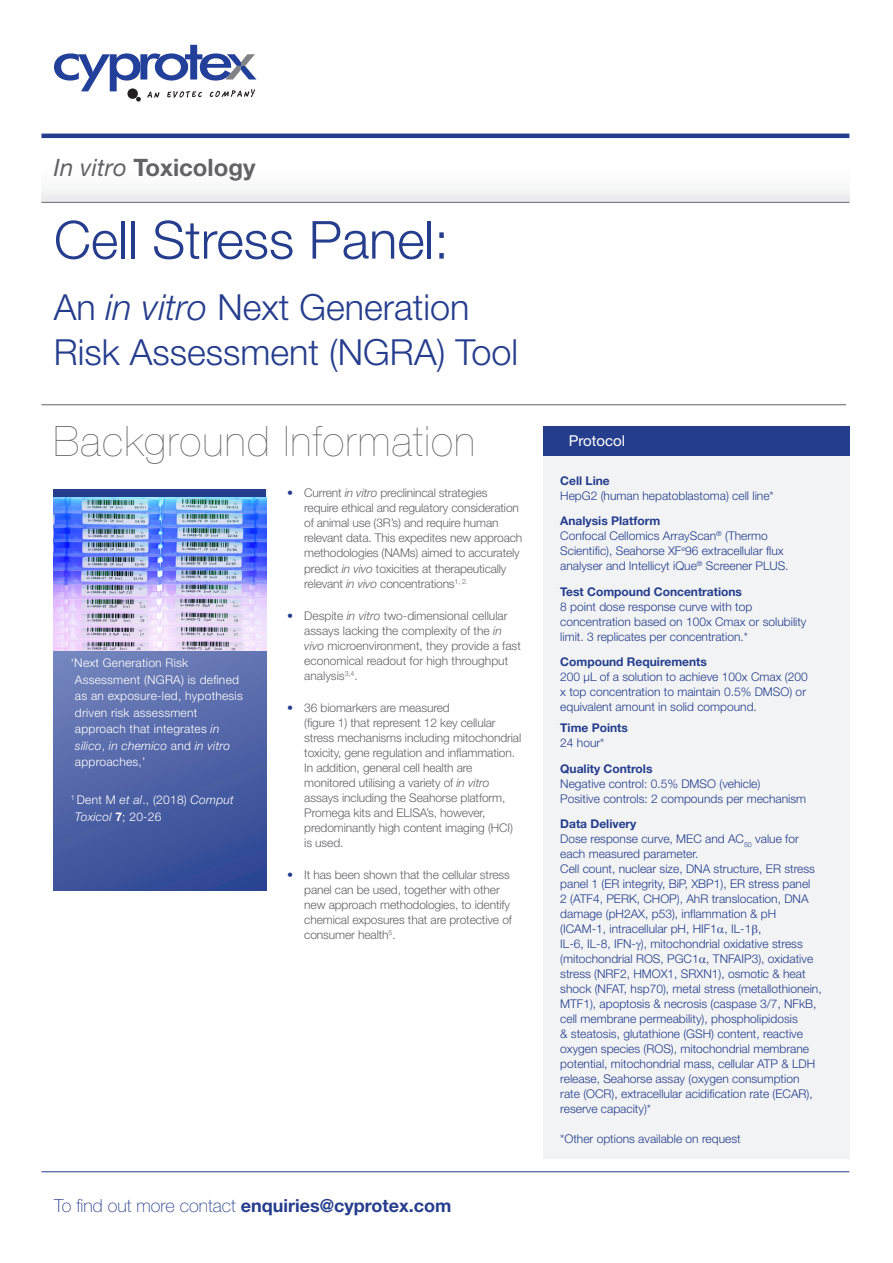
<style>
.page{position:relative;width:893px;height:1263px;background:#fff}
.page>*{position:absolute;margin:0;border:0;box-sizing:border-box;transform-origin:0 0}
.t1{font:300 52.5px "Helvetica Neue LT Std";color:#253d8d}
.t2{font:200 42px "Helvetica Neue LT Pro";letter-spacing:.03em;color:#636366}
.t3{font:300 36px "Helvetica Neue LT Std";color:#253d8d}
.t4{font:700 24px "Helvetica Neue LT Pro";color:#636366}
.t5{font:700 18px "Helvetica Neue LT Std";color:#253d8d}
.t6{font:15px "Helvetica Neue LT Pro";color:#fff}
.t7{font:300 12px/15px "Helvetica Neue LT Std";color:#253d8d}
.t8{font:300 12px/15px "Helvetica Neue LT Std";letter-spacing:-.01em;color:#636366}
.t9{font:300 12px/16.5px "Helvetica Neue LT Std";letter-spacing:.02em;color:#fff}
.t10{font:700 12px "Helvetica Neue LT Std";color:#253d8d}
.s1{font-family:"Helvetica Neue LT Std";font-weight:400;font-style:italic}
.s2{font-style:italic}
.s3{color:#253d8d}
.s4{font-weight:700}
.s5{font-weight:100}
</style>
<div class="page">
<svg style="left:41px;top:133px;width:808px;height:69px"></svg>
<svg style="left:54px;top:45px;width:202px;height:57px"></svg>
<hr style="left:41px;top:1171px;width:808px;height:1px;background:#253d8d">
<hr style="left:41px;top:202px;width:808px;height:1px;background:#636366">
<hr style="left:41px;top:134px;width:808px;height:4px;background:#253d8d">
<hr style="left:41px;top:404px;width:805px;height:1px;background:#636366">
<div style="left:543px;top:455px;width:306px;height:704px;background:#f2f3f4"></div>
<div style="left:543px;top:426px;width:306px;height:29px;background:#253d8d"></div>
<div style="left:53px;top:489px;width:213px;height:8px;background:#253d8d"></div>
<div style="left:53px;top:640px;width:213px;height:250px;background:linear-gradient(to bottom,#7584bc,#324994)"></div>
<img style="left:53px;top:497px;width:213px;height:153px">
<p class="t4" style="left:54px;top:153px;width:203px"><span class="s1">In vitro</span> Toxicology</p>
<p class="t1" style="left:54px;top:208px;width:396px">Cell Stress Panel:</p>
<p class="t3" style="left:54px;top:285px;width:417px">An <span class="s2">in vitro</span> Next Generation</p>
<p class="t3" style="left:54px;top:330px;width:466px">Risk Assessment (NGRA) Tool</p>
<p class="t2" style="left:54px;top:416px;width:423px">Background Information</p>
<p class="t8" style="left:304px;top:485px;width:220px;text-indent:-17px"><span class="s3">•</span> Current <span class="s2">in vitro</span> preclinincal strategies require ethical and regulatory consideration of animal use (3R’s) and require human relevant data. This expedites new approach methodologies (NAMs) aimed to accurately predict <span class="s2">in vivo</span> toxicities at therapeutically relevant <span class="s2">in vivo</span> concentrations<sup>1,</sup> <sup>2.</sup></p>
<p class="t8" style="left:304px;top:607px;width:218px;text-indent:-17px"><span class="s3">•</span> Despite <span class="s2">in vitro</span> two-dimensional cellular assays lacking the complexity of the <span class="s2">in vivo</span> microenvironment, they provide a fast economical readout for high throughput analysis<sup>3,4</sup>.</p>
<p class="t8" style="left:304px;top:699px;width:219px;text-indent:-17px"><span class="s3">•</span> 36 biomarkers are measured<br>(figure 1) that represent 12 key cellular stress mechanisms including mitochondrial toxicity, gene regulation and inflammation.<br>In addition, general cell health are monitored utilising a variety of <span class="s2">in vitro </span>assays including the Seahorse platform, Promega kits and ELISA’s, however, predominantly high content imaging (HCI) is used.</p>
<p class="t8" style="left:304px;top:866px;width:209px;text-indent:-17px"><span class="s3">•</span> It has been shown that the cellular stress panel can be used, together with other new approach methodologies, to identify chemical exposures that are protective of consumer health<sup>5</sup>.</p>
<p class="t9" style="left:75px;top:655px;width:169px;text-indent:-4px">‘Next Generation Risk<br>Assessment (NGRA) is defined as an exposure-led, hypothesis driven risk assessment approach that integrates <span class="s2">in silico</span>, <span class="s2">in chemico</span> and <span class="s2">in vitro </span>approaches,’</p>
<p class="t9" style="left:75px;top:791px;width:160px;text-indent:-4px"><sup>1</sup> Dent M <span class="s2">et al</span>., (2018) <span class="s2">Comput<br>Toxicol</span> <span class="s4">7</span>; 20-26</p>
<p class="t5" style="left:54px;top:1194px;width:399px"><span class="s5">To find out more contact</span> enquiries@cyprotex.com</p>
<p class="t6" style="left:569px;top:431px;width:58px">Protocol</p>
<p class="t10" style="left:560px;top:473px;width:51px">Cell Line</p>
<p class="t7" style="left:560px;top:488px;width:215px">HepG2 (human hepatoblastoma) cell line*</p>
<p class="t10" style="left:560px;top:513px;width:101px">Analysis Platform</p>
<p class="t7" style="left:560px;top:528px;width:230px">Confocal Cellomics ArrayScan<sup>®</sup> (Thermo<br>Scientific), Seahorse XF<sup>e</sup>96 extracellular flux analyser and Intellicyt iQue<sup>®</sup> Screener PLUS.</p>
<p class="t10" style="left:560px;top:584px;width:183px">Test Compound Concentrations</p>
<p class="t7" style="left:560px;top:599px;width:248px">8 point dose response curve with top concentration based on 100x Cmax or solubility limit. 3 replicates per concentration.*</p>
<p class="t10" style="left:560px;top:654px;width:148px">Compound Requirements</p>
<p class="t7" style="left:560px;top:669px;width:249px">200 μL of a solution to achieve 100x Cmax (200 x top concentration to maintain 0.5% DMSO) or equivalent amount in solid compound.</p>
<p class="t10" style="left:560px;top:720px;width:69px">Time Points</p>
<p class="t7" style="left:560px;top:735px;width:46px">24 hour*</p>
<p class="t10" style="left:560px;top:761px;width:94px">Quality Controls</p>
<p class="t7" style="left:560px;top:776px;width:202px">Negative control: 0.5% DMSO (vehicle)</p>
<p class="t7" style="left:560px;top:791px;width:248px">Positive controls: 2 compounds per mechanism</p>
<p class="t10" style="left:560px;top:816px;width:78px">Data Delivery</p>
<p class="t7" style="left:560px;top:831px;width:240px">Dose response curve, MEC and AC<sub>50</sub> value for each measured parameter.</p>
<p class="t7" style="left:560px;top:861px;width:263px">Cell count, nuclear size, DNA structure, ER stress panel 1 (ER integrity, BiP, XBP1), ER stress panel<br>2 (ATF4, PERK, CHOP), AhR translocation, DNA damage (pH2AX, p53), inflammation &amp; pH (ICAM-1, intracellular pH, HIF1 , IL-1 ,<br>IL-6, IL-8, IFN- ), mitochondrial oxidative stress (mitochondrial ROS, PGC1 , TNFAIP3), oxidative stress (NRF2, HMOX1, SRXN1), osmotic &amp; heat shock (NFAT, hsp70), metal stress (metallothionein, MTF1), apoptosis &amp; necrosis (caspase 3/7, NFkB, cell membrane permeability), phospholipidosis<br>&amp; steatosis, glutathione (GSH) content, reactive oxygen species (ROS), mitochondrial membrane potential, mitochondrial mass, cellular ATP &amp; LDH release, Seahorse assay (oxygen consumption rate (OCR), extracellular acidification rate (ECAR), reserve capacity)*</p>
<p class="t7" style="left:560px;top:1131px;width:182px">*Other options available on request</p>
</div>
